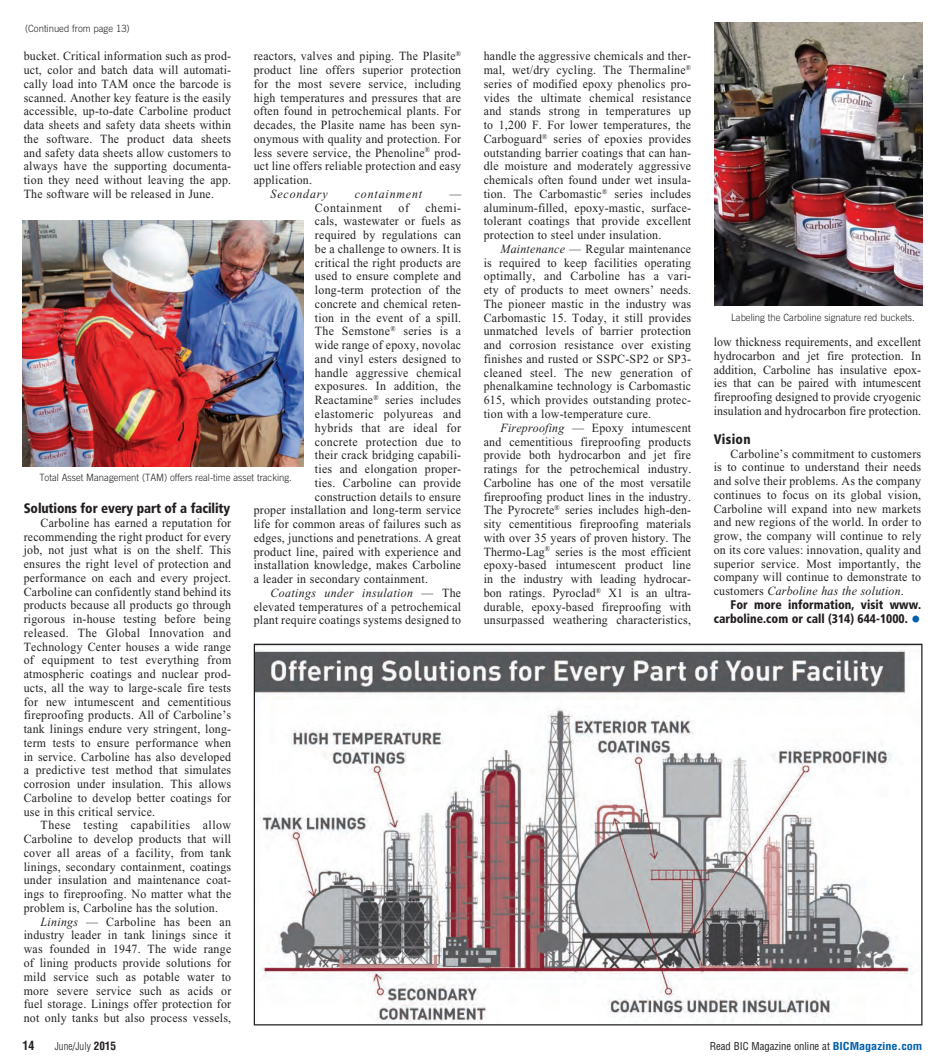
<style>
.page{position:relative;width:945px;height:1058px;background:#fff}
.page>*{position:absolute;margin:0;border:0;box-sizing:border-box;transform-origin:0 0}
.Indstry_Sbhds{font:900 condensed 13.75px "Frutiger";letter-spacing:-.01em;color:#231f20;scale:.95 1}
.Body_text{font:12.5px/13.8px "Times New Roman";letter-spacing:.02em;color:#231f20;text-align:justify;scale:.95 1}
.For_more_info{font:900 condensed 12.5px/13.8px "Frutiger";color:#231f20;text-align:right;scale:.95 1}
.Body_text-2{font:italic 12.5px "Times New Roman";letter-spacing:.075em;color:#231f20;scale:.95 1}
.Body_text-3{font:12.5px "Times New Roman";letter-spacing:.05em;color:#231f20;scale:.95 1}
.t1{font:700 condensed 12.5px "Helvetica";color:#231f20;scale:.95 1}
.t2{font:condensed 10.62px "Helvetica";color:#231f20}
.t3{font:300 condensed 10.62px "Helvetica";color:#231f20}
.t4{font:300 10px "Trade Gothic";color:#231f20;scale:.95 1}
.s1{font-style:italic}
.s2{font-size:20px;color:#0160ae}
.s3{font-weight:700;font-size:11.25px}
.s4{font-weight:700;color:#0160ae}
</style>
<div class="page">
<img style="left:22px;top:220px;width:282px;height:246px">
<img style="left:714px;top:22px;width:208px;height:284px">
<img style="left:256px;top:645px;width:664px;height:378px">
<p class="t4" style="left:25px;top:22px;width:112px">(Continued from page 13)</p>
<p class="Body_text" style="left:254px;top:49px;width:220px">reactors, valves and piping. The Plasite<sup>® </sup>product line offers superior protection for the most severe service, including high temperatures and pressures that are often found in petrochemical plants. For decades, the Plasite name has been syn&shy;onymous with quality and protection. For less severe service, the Phenoline<sup>®</sup> prod&shy;uct line offers reliable protection and easy application.</p>
<p class="Body_text-2" style="left:271px;top:187px;width:62px">Secondary</p>
<p class="Body_text-2" style="left:355px;top:187px;width:72px">containment</p>
<p class="Body_text" style="left:449px;top:187px;width:14px">—</p>
<p class="Body_text-3" style="left:315px;top:201px;width:72px">Containment</p>
<p class="Body_text" style="left:399px;top:201px;width:13px">of</p>
<p class="Body_text" style="left:425px;top:201px;width:39px">chemi-</p>
<p class="Body_text" style="left:315px;top:214px;width:155px">cals, wastewater or fuels as</p>
<p class="Body_text" style="left:315px;top:228px;width:155px">required by regulations can</p>
<p class="Body_text" style="left:315px;top:242px;width:155px">be a challenge to owners. It is</p>
<p class="Body_text" style="left:315px;top:256px;width:155px">critical the right products are</p>
<p class="Body_text" style="left:315px;top:269px;width:155px">used to ensure complete and</p>
<p class="Body_text" style="left:315px;top:283px;width:155px">long-term protection of the</p>
<p class="Body_text" style="left:315px;top:297px;width:155px">concrete and chemical reten-</p>
<p class="Body_text" style="left:315px;top:311px;width:155px">tion in the event of a spill.</p>
<p class="Body_text" style="left:315px;top:324px;width:155px">The Semstone<sup>®</sup> series is a</p>
<p class="Body_text" style="left:315px;top:338px;width:155px">wide range of epoxy, novolac</p>
<p class="Body_text" style="left:315px;top:352px;width:155px">and vinyl esters designed to</p>
<p class="Body_text" style="left:315px;top:366px;width:156px">handle aggressive chemical</p>
<p class="Body_text" style="left:315px;top:379px;width:155px">exposures. In addition, the</p>
<p class="Body_text" style="left:315px;top:393px;width:155px">Reactamine<sup>®</sup> series includes</p>
<p class="Body_text" style="left:315px;top:407px;width:155px">elastomeric polyureas and</p>
<p class="Body_text" style="left:315px;top:421px;width:155px">hybrids that are ideal for</p>
<p class="Body_text" style="left:315px;top:434px;width:155px">concrete protection due to</p>
<p class="Body_text" style="left:315px;top:448px;width:155px">their crack bridging capabili-</p>
<p class="Body_text" style="left:315px;top:462px;width:155px">ties and elongation proper-</p>
<p class="Body_text" style="left:315px;top:476px;width:155px">ties. Carboline can provide</p>
<p class="Body_text" style="left:315px;top:489px;width:155px">construction details to ensure</p>
<p class="Body_text" style="left:254px;top:503px;width:220px">proper installation and long-term service</p>
<p class="Body_text" style="left:254px;top:517px;width:220px">life for common areas of failures such as</p>
<p class="Body_text" style="left:254px;top:531px;width:220px">edges, junctions and penetrations. A great</p>
<p class="Body_text" style="left:254px;top:544px;width:220px">product line, paired with experience and</p>
<p class="Body_text" style="left:254px;top:558px;width:220px">installation knowledge, makes Carboline</p>
<p class="Body_text" style="left:254px;top:572px;width:185px">a leader in secondary containment.</p>
<p class="Body_text" style="left:254px;top:586px;width:220px;text-indent:17px"><span class="s1">Coatings under insulation</span> — The elevated temperatures of a petrochemical plant require coatings systems designed to</p>
<p class="Body_text" style="left:24px;top:49px;width:220px">bucket. Critical information such as prod&shy;uct, color and batch data will automati&shy;cally load into TAM once the barcode is scanned. Another key feature is the easily accessible, up-to-date Carboline product data sheets and safety data sheets within the software. The product data sheets and safety data sheets allow customers to always have the supporting documenta&shy;tion they need without leaving the app.<br>The software will be released in June.</p>
<p class="t4" style="left:39px;top:471px;width:267px">Total Asset Management (TAM) offers real-time asset tracking.</p>
<p class="Indstry_Sbhds" style="left:24px;top:500px;width:219px">Solutions for every part of a facility</p>
<p class="Body_text" style="left:24px;top:516px;width:220px;text-indent:17px">Carboline has earned a reputation for recommending the right product for every job, not just what is on the shelf. This ensures the right level of protection and performance on each and every project.<br>Carboline can confidently stand behind its products because all products go through rigorous in-house testing before being released. The Global Innovation and Technology Center houses a wide range of equipment to test everything from atmospheric coatings and nuclear prod&shy;ucts, all the way to large-scale fire tests for new intumescent and cementitious fireproofing products. All of Carboline’s tank linings endure very stringent, long&shy;term tests to ensure performance when in service. Carboline has also developed a predictive test method that simulates corrosion under insulation. This allows Carboline to develop better coatings for use in this critical service.</p>
<p class="Body_text" style="left:24px;top:818px;width:220px;text-indent:17px">These testing capabilities allow Carboline to develop products that will cover all areas of a facility, from tank linings, secondary containment, coatings under insulation and maintenance coat&shy;ings to fireproofing. No matter what the problem is, Carboline has the solution.</p>
<p class="Body_text" style="left:24px;top:914px;width:220px;text-indent:17px"><span class="s1">Linings</span> — Carboline has been an industry leader in tank linings since it was founded in 1947. The wide range of lining products provide solutions for mild service such as potable water to more severe service such as acids or fuel storage. Linings offer protection for not only tanks but also process vessels,</p>
<p class="Body_text" style="left:484px;top:49px;width:220px">handle the aggressive chemicals and ther&shy;mal, wet/dry cycling. The Thermaline<sup>® </sup>series of modified epoxy phenolics pro&shy;vides the ultimate chemical resistance and stands strong in temperatures up to 1,200 F. For lower temperatures, the Carboguard<sup>®</sup> series of epoxies provides outstanding barrier coatings that can han&shy;dle moisture and moderately aggressive chemicals often found under wet insula&shy;tion. The Carbomastic<sup>®</sup> series includes aluminum-filled, epoxy-mastic, surface&shy;tolerant coatings that provide excellent protection to steel under insulation.</p>
<p class="Body_text" style="left:484px;top:242px;width:220px;text-indent:17px"><span class="s1">Maintenance</span> — Regular maintenance is required to keep facilities operating optimally, and Carboline has a vari&shy;ety of products to meet owners’ needs.<br>The pioneer mastic in the industry was Carbomastic 15. Today, it still provides unmatched levels of barrier protection and corrosion resistance over existing finishes and rusted or SSPC-SP2 or SP3- cleaned steel. The new generation of phenalkamine technology is Carbomastic 615, which provides outstanding protec&shy;tion with a low-temperature cure.</p>
<p class="Body_text" style="left:484px;top:421px;width:220px;text-indent:17px"><span class="s1">Fireproofing</span> — Epoxy intumescent and cementitious fireproofing products provide both hydrocarbon and jet fire ratings for the petrochemical industry.<br>Carboline has one of the most versatile fireproofing product lines in the industry.<br>The Pyrocrete<sup>®</sup> series includes high-den&shy;sity cementitious fireproofing materials with over 35 years of proven history. The Thermo-Lag<sup>®</sup> series is the most efficient epoxy-based intumescent product line in the industry with leading hydrocar&shy;bon ratings. Pyroclad<sup>®</sup> X1 is an ultra&shy;durable, epoxy-based fireproofing with unsurpassed weathering characteristics,</p>
<p class="t4" style="left:731px;top:311px;width:195px">Labeling the Carboline signature red buckets.</p>
<p class="Body_text" style="left:714px;top:335px;width:220px">low thickness requirements, and excellent hydrocarbon and jet fire protection. In addition, Carboline has insulative epox&shy;ies that can be paired with intumescent fireproofing designed to provide cryogenic insulation and hydrocarbon fire protection.</p>
<p class="Indstry_Sbhds" style="left:714px;top:431px;width:40px">Vision</p>
<p class="Body_text" style="left:714px;top:446px;width:220px;text-indent:17px">Carboline’s commitment to customers is to continue to understand their needs and solve their problems. As the company continues to focus on its global vision, Carboline will expand into new markets and new regions of the world. In order to grow, the company will continue to rely on its core values: innovation, quality and superior service. Most importantly, the company will continue to demonstrate to customers <span class="s1">Carboline has the solution</span>.</p>
<p class="For_more_info" style="left:714px;top:597px;width:220px">For more information, visit www. carboline.com or call (314) 644-1000. <span class="s2">•</span></p>
<p class="t1" style="left:22px;top:1037px;width:14px">14</p>
<p class="t3" style="left:55px;top:1039px;width:63px">June/July <span class="s3">2015</span></p>
<p class="t2" style="left:710px;top:1039px;width:214px">Read BIC Magazine online at <span class="s4">BICMagazine.com</span></p>
</div>
